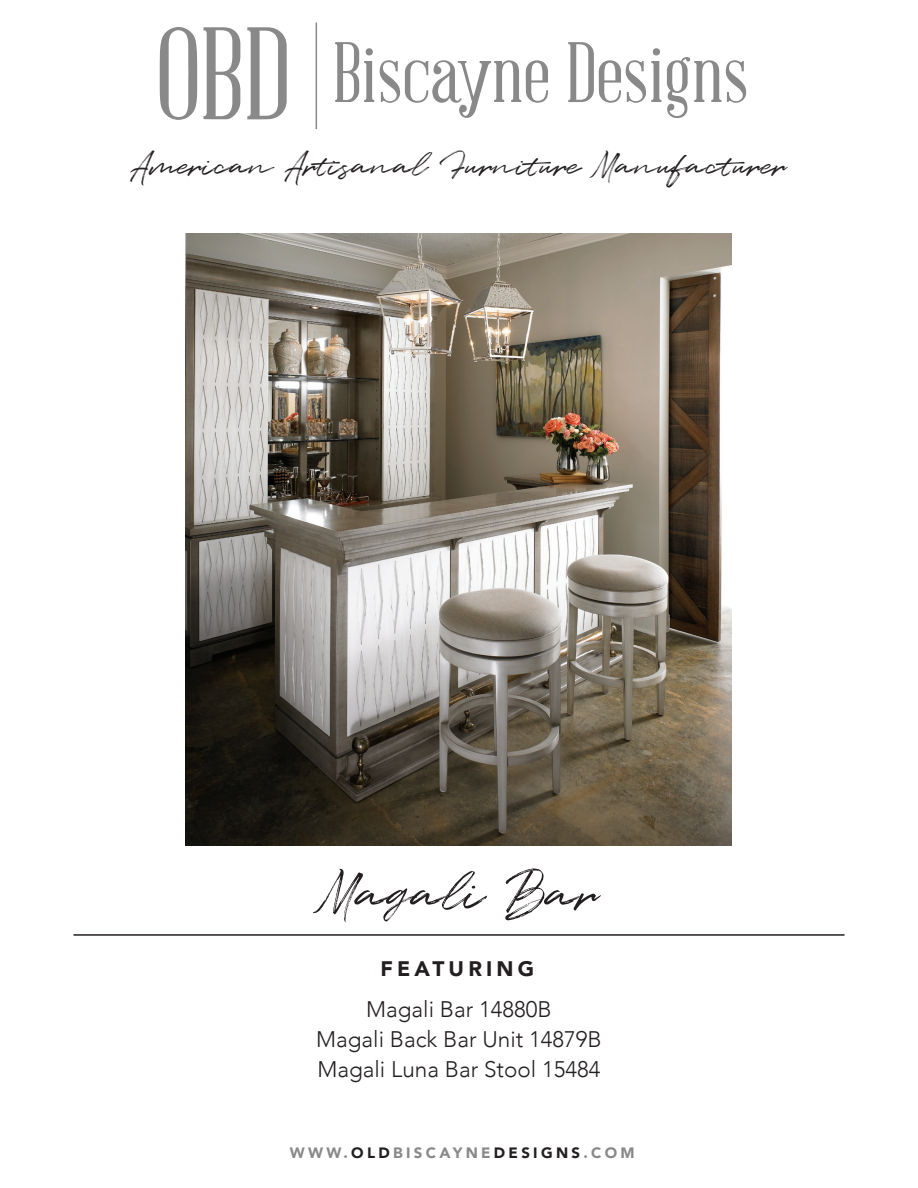
<style>
.page{position:relative;width:918px;height:1188px;background:#fff}
.page>*{position:absolute;margin:0;border:0;box-sizing:border-box;transform-origin:0 0}
.t1{font:129px "Abraham Lincoln";color:#898989}
.t2{font:84px "Abraham Lincoln";color:#898989}
.t3{font:54px "Quentin";color:#231f20}
.t4{font:33px "Quentin";color:#231f20}
.t5{font:300 22.5px "Avenir";color:#231f20}
.t6{font:900 21px "Avenir";letter-spacing:.2em;color:#231f20}
.t7{font:900 15px "Avenir";letter-spacing:.22em;color:#898989}
.s1{color:#231f20}
</style>
<div class="page">
<hr style="left:316px;top:22px;width:1px;height:107px;background:#898989">
<hr style="left:73px;top:934px;width:772px;height:2px;background:#231f20">
<img style="left:186px;top:233px;width:545px;height:612px">
<p class="t1" style="left:156px;top:7px;width:136px">OBD</p>
<p class="t2" style="left:333px;top:29px;width:417px">Biscayne Designs</p>
<p class="t4" style="left:131px;top:143px;width:657px">American Artisanal Furniture Manufacturer</p>
<p class="t3" style="left:319px;top:857px;width:282px">Magali Bar</p>
<p class="t6" style="left:380px;top:951px;width:155px">FEATURING</p>
<p class="t5" style="left:366px;top:996px;width:187px">Magali Bar 14880B</p>
<p class="t5" style="left:316px;top:1026px;width:287px">Magali Back Bar Unit 14879B</p>
<p class="t5" style="left:317px;top:1056px;width:285px">Magali Luna Bar Stool 15484</p>
<p class="t7" style="left:290px;top:1140px;width:346px">WWW.<span class="s1">OLD</span>BISCAYNE<span class="s1">DESIGNS</span>.COM</p>
</div>
